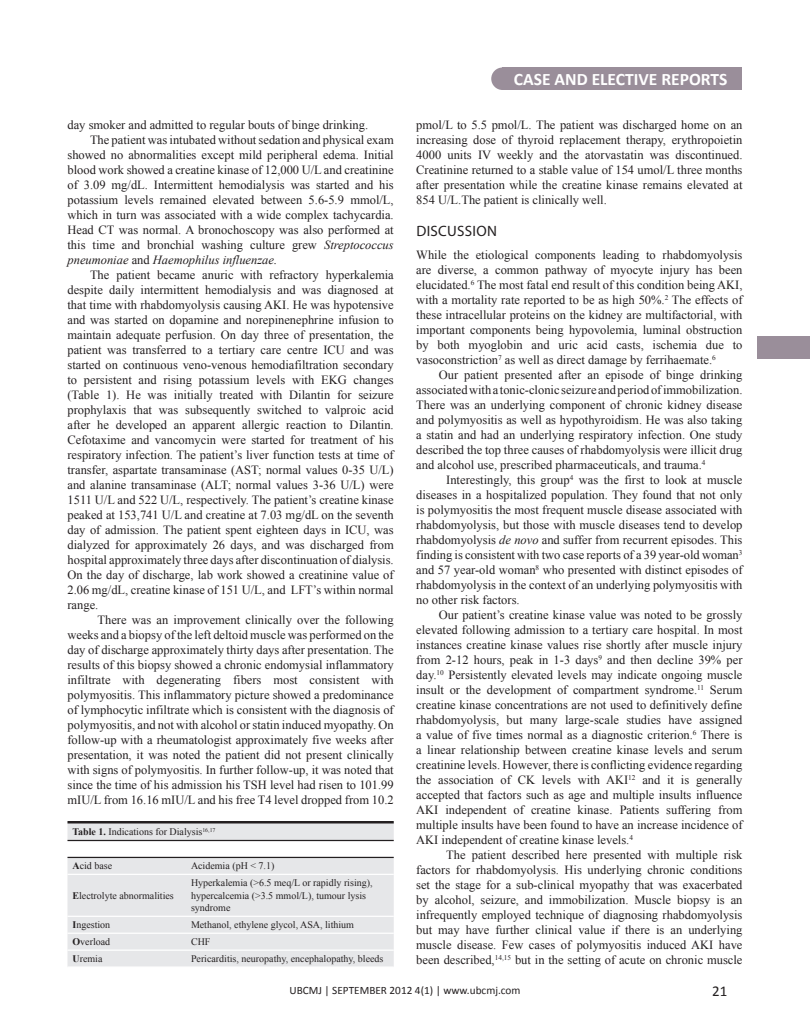
<style>
.page{position:relative;width:810px;height:1035px;background:#fff}
.page>*{position:absolute;margin:0;border:0;box-sizing:border-box;transform-origin:0 0}
.t1{font:700 17.5px "Calibri";color:#fff}
.t2{font:15px "Myriad Pro";letter-spacing:.02em;color:#231f20}
.t3{font:15px "Calibri";color:#231f20}
.t4{font:12.5px/15px "Times New Roman";color:#231f20;text-align:justify}
.t5{font:11.25px "Calibri";color:#231f20}
.t6{font:10px/12.5px "Times New Roman";color:#231f20}
.s1{font-style:italic}
.s2{font-weight:700}
</style>
<div class="page">
<div style="left:68px;top:824px;width:326px;height:142px;background:#e6e7e9"></div>
<svg style="left:68px;top:841px;width:326px;height:16px"></svg>
<hr style="left:68px;top:821px;width:118px;height:3px;background:#231f20">
<hr style="left:186px;top:821px;width:208px;height:3px;background:#231f20">
<hr style="left:68px;top:840px;width:118px;height:1px;background:#231f20">
<hr style="left:186px;top:840px;width:208px;height:1px;background:#231f20">
<hr style="left:68px;top:857px;width:118px;height:1px;background:#231f20">
<hr style="left:186px;top:857px;width:208px;height:1px;background:#231f20">
<hr style="left:68px;top:874px;width:118px;height:1px;background:#fff">
<hr style="left:186px;top:874px;width:208px;height:1px;background:#fff">
<hr style="left:68px;top:916px;width:118px;height:1px;background:#fff">
<hr style="left:186px;top:916px;width:208px;height:1px;background:#fff">
<hr style="left:68px;top:933px;width:118px;height:1px;background:#fff">
<hr style="left:186px;top:933px;width:208px;height:1px;background:#fff">
<hr style="left:68px;top:950px;width:118px;height:1px;background:#fff">
<hr style="left:186px;top:950px;width:208px;height:1px;background:#fff">
<div style="left:502px;top:68px;width:240px;height:22px;background:#9a8e9a"></div>
<div style="left:491px;top:68px;width:23px;height:22px;background:#9a8e9a;border-radius:50%"></div>
<div style="left:758px;top:336px;width:52px;height:23px;background:#9a8e9a"></div>
<p class="t1" style="left:514px;top:68px;width:215px">CASE AND ELECTIVE REPORTS</p>
<p class="t4" style="left:68px;top:117px;width:302px">day smoker and admitted to regular bouts of binge drinking.</p>
<p class="t4" style="left:68px;top:132px;width:328px;text-indent:22px">The patient was intubated without sedation and physical exam showed no abnormalities except mild peripheral edema. Initial blood work showed a creatine kinase of 12,000 U/L and creatinine of 3.09 mg/dL. Intermittent hemodialysis was started and his potassium levels remained elevated between 5.6-5.9 mmol/L, which in turn was associated with a wide complex tachycardia.<br>Head CT was normal. A bronochoscopy was also performed at this time and bronchial washing culture grew <span class="s1">Streptococcus pneumoniae</span> and <span class="s1">Haemophilus influenzae.</span></p>
<p class="t4" style="left:68px;top:267px;width:328px;text-indent:22px">The patient became anuric with refractory hyperkalemia despite daily intermittent hemodialysis and was diagnosed at that time with rhabdomyolysis causing AKI. He was hypotensive and was started on dopamine and norepinenephrine infusion to maintain adequate perfusion. On day three of presentation, the patient was transferred to a tertiary care centre ICU and was started on continuous veno-venous hemodiafiltration secondary to persistent and rising potassium levels with EKG changes (Table 1). He was initially treated with Dilantin for seizure prophylaxis that was subsequently switched to valproic acid after he developed an apparent allergic reaction to Dilantin.<br>Cefotaxime and vancomycin were started for treatment of his respiratory infection. The patient’s liver function tests at time of transfer, aspartate transaminase (AST; normal values 0-35 U/L) and alanine transaminase (ALT; normal values 3-36 U/L) were 1511 U/L and 522 U/L, respectively. The patient’s creatine kinase peaked at 153,741 U/L and creatine at 7.03 mg/dL on the seventh day of admission. The patient spent eighteen days in ICU, was dialyzed for approximately 26 days, and was discharged from hospital approximately three days after discontinuation of dialysis.<br>On the day of discharge, lab work showed a creatinine value of 2.06 mg/dL, creatine kinase of 151 U/L, and LFT’s within normal range.</p>
<p class="t4" style="left:68px;top:612px;width:328px;text-indent:30px">There was an improvement clinically over the following weeks and a biopsy of the left deltoid muscle was performed on the day of discharge approximately thirty days after presentation. The results of this biopsy showed a chronic endomysial inflammatory infiltrate with degenerating fibers most consistent with polymyositis. This inflammatory picture showed a predominance of lymphocytic infiltrate which is consistent with the diagnosis of polymyositis, and not with alcohol or statin induced myopathy. On follow-up with a rheumatologist approximately five weeks after presentation, it was noted the patient did not present clinically with signs of polymyositis. In further follow-up, it was noted that since the time of his admission his TSH level had risen to 101.99 mIU/L from 16.16 mIU/L and his free T4 level dropped from 10.2</p>
<p class="t4" style="left:416px;top:117px;width:328px">pmol/L to 5.5 pmol/L. The patient was discharged home on an increasing dose of thyroid replacement therapy, erythropoietin 4000 units IV weekly and the atorvastatin was discontinued.<br>Creatinine returned to a stable value of 154 umol/L three months after presentation while the creatine kinase remains elevated at 854 U/L.The patient is clinically well.</p>
<p class="t2" style="left:416px;top:222px;width:82px">DISCUSSION</p>
<p class="t4" style="left:416px;top:247px;width:328px">While the etiological components leading to rhabdomyolysis are diverse, a common pathway of myocyte injury has been elucidated.<sup>6</sup> The most fatal end result of this condition being AKI, with a mortality rate reported to be as high 50%.<sup>2</sup> The effects of these intracellular proteins on the kidney are multifactorial, with important components being hypovolemia, luminal obstruction by both myoglobin and uric acid casts, ischemia due to vasoconstriction<sup>7</sup> as well as direct damage by ferrihaemate.<sup>6</sup></p>
<p class="t4" style="left:416px;top:367px;width:328px;text-indent:22px">Our patient presented after an episode of binge drinking associated with a tonic-clonic seizure and period of immobilization.<br>There was an underlying component of chronic kidney disease and polymyositis as well as hypothyroidism. He was also taking a statin and had an underlying respiratory infection. One study described the top three causes of rhabdomyolysis were illicit drug and alcohol use, prescribed pharmaceuticals, and trauma.<sup>4</sup></p>
<p class="t4" style="left:416px;top:472px;width:328px;text-indent:30px">Interestingly, this group<sup>4</sup> was the first to look at muscle diseases in a hospitalized population. They found that not only is polymyositis the most frequent muscle disease associated with rhabdomyolysis, but those with muscle diseases tend to develop rhabdomyolysis <span class="s1">de novo</span> and suffer from recurrent episodes. This finding is consistent with two case reports of a 39 year-old woman<sup>3 </sup>and 57 year-old woman<sup>8</sup> who presented with distinct episodes of rhabdomyolysis in the context of an underlying polymyositis with no other risk factors.</p>
<p class="t4" style="left:416px;top:607px;width:328px;text-indent:22px">Our patient’s creatine kinase value was noted to be grossly elevated following admission to a tertiary care hospital. In most instances creatine kinase values rise shortly after muscle injury from 2-12 hours, peak in 1-3 days<sup>9</sup> and then decline 39% per day.<sup>10</sup> Persistently elevated levels may indicate ongoing muscle insult or the development of compartment syndrome.<sup>11</sup> Serum creatine kinase concentrations are not used to definitively define rhabdomyolysis, but many large-scale studies have assigned a value of five times normal as a diagnostic criterion.<sup>6</sup> There is a linear relationship between creatine kinase levels and serum creatinine levels. However, there is conflicting evidence regarding the association of CK levels with AKI<sup>12</sup> and it is generally accepted that factors such as age and multiple insults influence AKI independent of creatine kinase. Patients suffering from multiple insults have been found to have an increase incidence of AKI independent of creatine kinase levels.<sup>4</sup></p>
<p class="t4" style="left:416px;top:847px;width:328px;text-indent:30px">The patient described here presented with multiple risk factors for rhabdomyolysis. His underlying chronic conditions set the stage for a sub-clinical myopathy that was exacerbated by alcohol, seizure, and immobilization. Muscle biopsy is an infrequently employed technique of diagnosing rhabdomyolysis but may have further clinical value if there is an underlying muscle disease. Few cases of polymyositis induced AKI have been described,<sup>14,15</sup> but in the setting of acute on chronic muscle</p>
<p class="t3" style="left:712px;top:981px;width:17px">21</p>
<p class="t6" style="left:72px;top:825px;width:145px"><span class="s2">Table 1.</span> Indications for Dialysis<sup>16,17</sup></p>
<p class="t6" style="left:72px;top:860px;width:41px"><span class="s2">A</span>cid base</p>
<p class="t6" style="left:191px;top:860px;width:85px">Acidemia (pH &lt; 7.1)</p>
<p class="t6" style="left:72px;top:889px;width:103px"><span class="s2">E</span>lectrolyte abnormalities</p>
<p class="t6" style="left:191px;top:877px;width:183px">Hyperkalemia (&gt;6.5 meq/L or rapidly rising), hypercalcemia (&gt;3.5 mmol/L), tumour lysis syndrome</p>
<p class="t6" style="left:72px;top:918px;width:39px"><span class="s2">I</span>ngestion</p>
<p class="t6" style="left:191px;top:918px;width:165px">Methanol, ethylene glycol, ASA, lithium</p>
<p class="t6" style="left:72px;top:935px;width:39px"><span class="s2">O</span>verload</p>
<p class="t6" style="left:191px;top:935px;width:21px">CHF</p>
<p class="t6" style="left:72px;top:952px;width:31px"><span class="s2">U</span>remia</p>
<p class="t6" style="left:191px;top:952px;width:194px">Pericarditis, neuropathy, encephalopathy, bleeds</p>
<p class="t5" style="left:290px;top:983px;width:232px">UBCMJ | SEPTEMBER 2012 4(1) | www.ubcmj.com</p>
</div>
